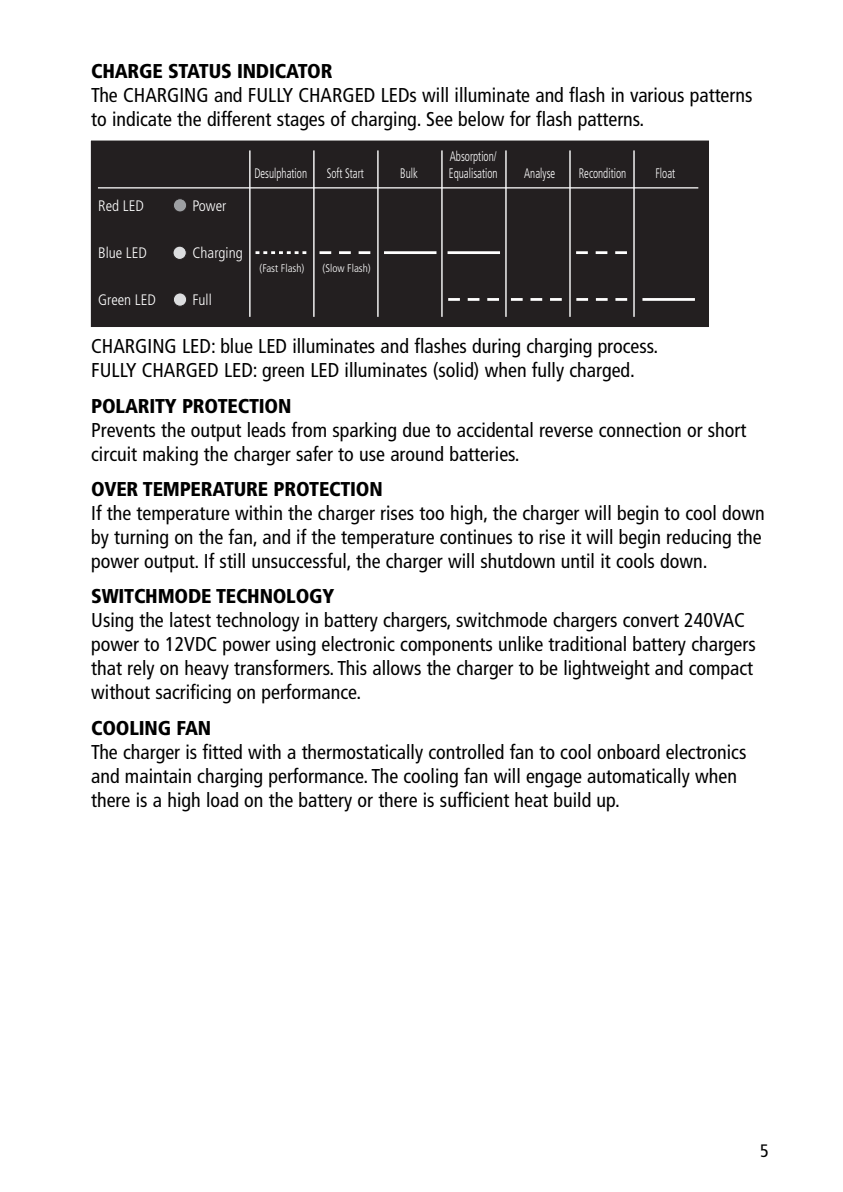
<style>
.page{position:relative;width:843px;height:1192px;background:#fff}
.page>*{position:absolute;margin:0;border:0;box-sizing:border-box;transform-origin:0 0}
.t1{font:condensed 20px/24px "Frutiger";color:#000}
.t2{font:900 condensed 20px "Frutiger";letter-spacing:-.01em;color:#000}
.t3{font:condensed 18px "Frutiger";color:#000}
.t4{font:300 condensed 15.2px "Frutiger";color:#fff}
.t5{font:300 condensed 13.8px "Frutiger";color:#fff;scale:.8 1}
.t6{font:300 condensed 11px "Frutiger";color:#fff}
</style>
<div class="page">
<div style="left:90px;top:140px;width:619px;height:187px;background:#231f20"></div>
<div style="left:90px;top:139px;width:620px;height:189px;border:1px solid #fff"></div>
<div style="left:173px;top:293px;width:14px;height:13px;background:#dcdddf;border-radius:50%"></div>
<div style="left:173px;top:293px;width:14px;height:13px;border:1px solid #231f20;border-radius:50%"></div>
<div style="left:173px;top:246px;width:13px;height:13px;background:#dcdddf;border-radius:50%"></div>
<div style="left:173px;top:246px;width:13px;height:13px;border:1px solid #231f20;border-radius:50%"></div>
<div style="left:173px;top:199px;width:14px;height:13px;background:#9d9fa2;border-radius:50%"></div>
<div style="left:173px;top:198px;width:14px;height:14px;border:1px solid #231f20;border-radius:50%"></div>
<hr style="left:249px;top:150px;width:2px;height:167px;background:#fff">
<hr style="left:313px;top:150px;width:2px;height:167px;background:#fff">
<hr style="left:377px;top:150px;width:2px;height:167px;background:#fff">
<hr style="left:441px;top:150px;width:2px;height:167px;background:#fff">
<hr style="left:505px;top:150px;width:2px;height:167px;background:#fff">
<hr style="left:569px;top:150px;width:2px;height:167px;background:#fff">
<hr style="left:633px;top:150px;width:2px;height:167px;background:#fff">
<hr style="left:98px;top:187px;width:600px;height:1px;background:#fff">
<svg style="left:255px;top:251px;width:52px;height:3px"></svg>
<svg style="left:319px;top:251px;width:52px;height:3px"></svg>
<svg style="left:576px;top:251px;width:51px;height:3px"></svg>
<svg style="left:448px;top:298px;width:51px;height:3px"></svg>
<svg style="left:511px;top:298px;width:51px;height:3px"></svg>
<svg style="left:576px;top:298px;width:52px;height:3px"></svg>
<hr style="left:642px;top:298px;width:53px;height:3px;background:#fff">
<hr style="left:384px;top:251px;width:52px;height:3px;background:#fff">
<hr style="left:447px;top:251px;width:53px;height:3px;background:#fff">
<p class="t2" style="left:91px;top:63px;width:243px">CHARGE STATUS INDICATOR</p>
<p class="t1" style="left:91px;top:84px;width:663px">The CHARGING and FULLY CHARGED LEDs will illuminate and flash in various patterns to indicate the different stages of charging. See below for flash patterns.</p>
<p class="t5" style="left:450px;top:151px;width:60px">Absorption/</p>
<p class="t4" style="left:98px;top:200px;width:47px">Red LED</p>
<p class="t4" style="left:192px;top:200px;width:36px">Power</p>
<p class="t4" style="left:98px;top:247px;width:50px">Blue LED</p>
<p class="t4" style="left:192px;top:247px;width:52px">Charging</p>
<p class="t4" style="left:98px;top:293px;width:59px">Green LED</p>
<p class="t4" style="left:192px;top:293px;width:21px">Full</p>
<p class="t5" style="left:254px;top:168px;width:67px">Desulphation</p>
<p class="t5" style="left:327px;top:168px;width:48px">Soft Start</p>
<p class="t5" style="left:400px;top:168px;width:23px">Bulk</p>
<p class="t5" style="left:449px;top:168px;width:63px">Equalisation</p>
<p class="t5" style="left:524px;top:168px;width:40px">Analyse</p>
<p class="t5" style="left:579px;top:168px;width:61px">Recondition</p>
<p class="t5" style="left:655px;top:168px;width:26px">Float</p>
<p class="t6" style="left:259px;top:264px;width:46px">(Fast Flash)</p>
<p class="t6" style="left:322px;top:264px;width:50px">(Slow Flash)</p>
<p class="t1" style="left:91px;top:336px;width:569px">CHARGING LED: blue LED illuminates and flashes during charging process.<br>FULLY CHARGED LED: green LED illuminates (solid) when fully charged.</p>
<p class="t2" style="left:91px;top:398px;width:202px">POLARITY PROTECTION</p>
<p class="t1" style="left:91px;top:419px;width:657px">Prevents the output leads from sparking due to accidental reverse connection or short circuit making the charger safer to use around batteries.</p>
<p class="t2" style="left:91px;top:481px;width:293px">OVER TEMPERATURE PROTECTION</p>
<p class="t1" style="left:91px;top:503px;width:675px">If the temperature within the charger rises too high, the charger will begin to cool down by turning on the fan, and if the temperature continues to rise it will begin reducing the power output. If still unsuccessful, the charger will shutdown until it cools down.</p>
<p class="t2" style="left:91px;top:588px;width:244px">SWITCHMODE TECHNOLOGY</p>
<p class="t1" style="left:91px;top:610px;width:666px">Using the latest technology in battery chargers, switchmode chargers convert 240VAC power to 12VDC power using electronic components unlike traditional battery chargers that rely on heavy transformers. This allows the charger to be lightweight and compact without sacrificing on performance.</p>
<p class="t2" style="left:91px;top:720px;width:121px">COOLING FAN</p>
<p class="t1" style="left:91px;top:741px;width:657px">The charger is fitted with a thermostatically controlled fan to cool onboard electronics and maintain charging performance. The cooling fan will engage automatically when there is a high load on the battery or there is sufficient heat build up.</p>
<p class="t3" style="left:760px;top:1143px;width:10px">5</p>
</div>
